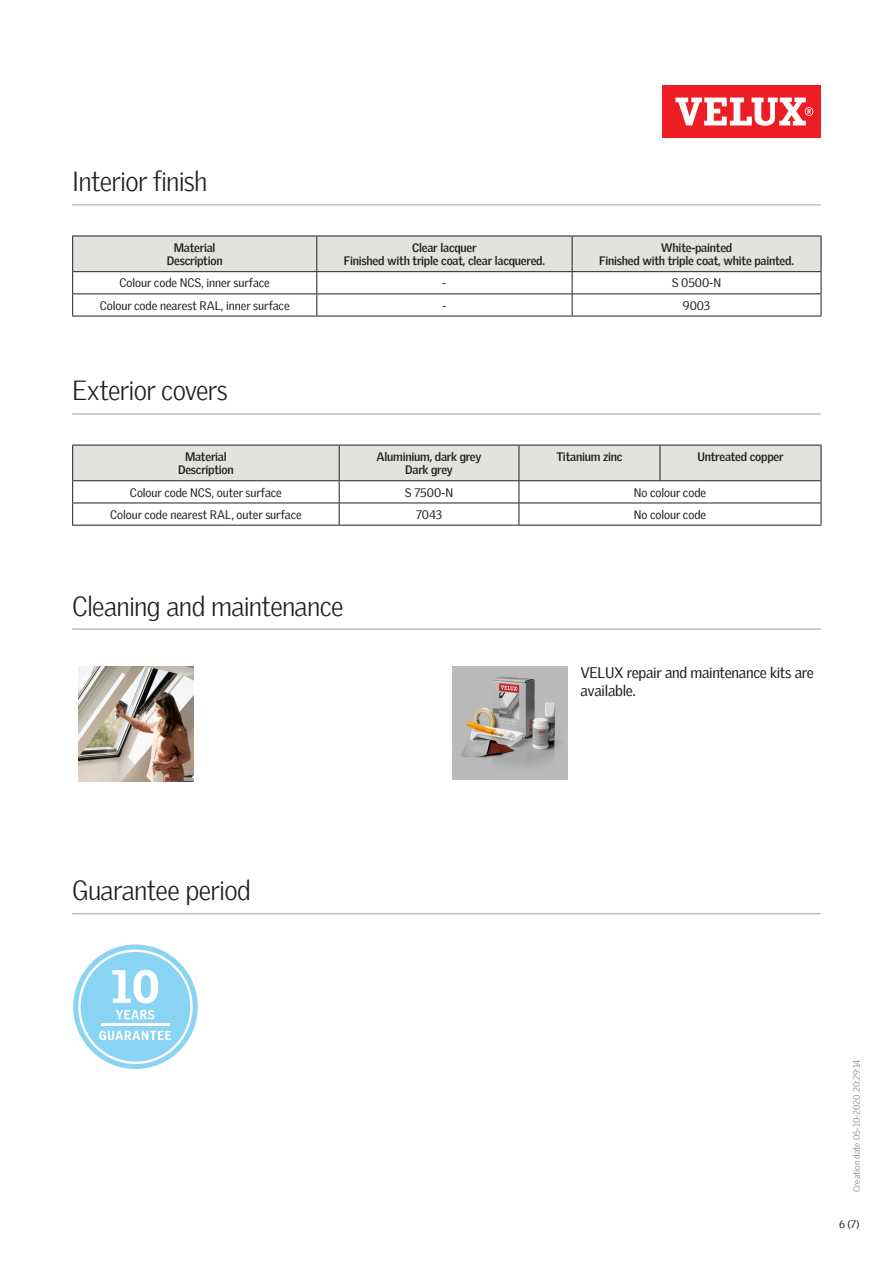
<style>
.page{position:relative;width:893px;height:1263px;background:#fff}
.page>*{position:absolute;margin:0;border:0;box-sizing:border-box;transform-origin:0 0}
.Headline_With_Line_B{font:300 27px "Velux Gothic";letter-spacing:-.025em;color:#231f20}
.Body_Regular{font:15px/18px "Velux Gothic";letter-spacing:-.02em;color:#231f20}
.TableHeader{font:700 12px/13.5px "Velux Gothic";letter-spacing:-.02em;color:#231f20;text-align:center}
.TableText{font:12px "Velux Gothic";letter-spacing:-.005em;color:#231f20}
.t1{font:10.5px "Velux Gothic";color:#231f20}
.t2{font:300 9px "Velux Gothic";color:#7c7e81}
</style>
<div class="page">
<div style="left:662px;top:85px;width:159px;height:53px;background:#ee1d23"></div>
<svg style="left:675px;top:98px;width:138px;height:28px"></svg>
<hr style="left:72px;top:204px;width:749px;height:2px;background:#bcbdbb">
<hr style="left:72px;top:413px;width:749px;height:2px;background:#bcbdbb">
<hr style="left:72px;top:628px;width:749px;height:2px;background:#bcbdbb">
<hr style="left:72px;top:316px;width:245px;height:1px;background:#231f20">
<hr style="left:317px;top:316px;width:255px;height:1px;background:#231f20">
<svg style="left:72px;top:236px;width:750px;height:80px"></svg>
<hr style="left:572px;top:316px;width:249px;height:1px;background:#231f20">
<hr style="left:72px;top:525px;width:267px;height:1px;background:#231f20">
<hr style="left:339px;top:525px;width:180px;height:1px;background:#231f20">
<svg style="left:72px;top:445px;width:750px;height:80px"></svg>
<hr style="left:519px;top:525px;width:141px;height:1px;background:#231f20">
<hr style="left:660px;top:525px;width:161px;height:1px;background:#231f20">
<img style="left:79px;top:666px;width:114px;height:115px">
<img style="left:453px;top:666px;width:115px;height:113px">
<hr style="left:72px;top:913px;width:749px;height:1px;background:#bcbdbb">
<svg style="left:73px;top:944px;width:125px;height:125px"></svg>
<p class="Headline_With_Line_B" style="left:72px;top:161px;width:137px">Interior finish</p>
<p class="TableHeader" style="left:167px;top:240px;width:57px">Material<br>Description</p>
<p class="TableHeader" style="left:344px;top:240px;width:203px">Clear lacquer<br>Finished with triple coat, clear lacquered.</p>
<p class="TableHeader" style="left:599px;top:240px;width:196px">White-painted<br>Finished with triple coat, white painted.</p>
<p class="TableText" style="left:120px;top:274px;width:152px">Colour code NCS, inner surface</p>
<p class="TableText" style="left:443px;top:274px;width:5px">-</p>
<p class="TableText" style="left:672px;top:274px;width:51px">S 0500-N</p>
<p class="TableText" style="left:100px;top:296px;width:191px">Colour code nearest RAL, inner surface</p>
<p class="TableText" style="left:443px;top:296px;width:5px">-</p>
<p class="TableText" style="left:683px;top:296px;width:29px">9003</p>
<p class="Headline_With_Line_B" style="left:72px;top:370px;width:157px">Exterior covers</p>
<p class="TableHeader" style="left:178px;top:449px;width:57px">Material<br>Description</p>
<p class="TableHeader" style="left:377px;top:449px;width:106px">Aluminium, dark grey<br>Dark grey</p>
<p class="TableHeader" style="left:556px;top:449px;width:68px">Titanium zinc</p>
<p class="TableHeader" style="left:697px;top:449px;width:88px">Untreated copper</p>
<p class="TableText" style="left:130px;top:483px;width:153px">Colour code NCS, outer surface</p>
<p class="TableText" style="left:405px;top:483px;width:50px">S 7500-N</p>
<p class="TableText" style="left:634px;top:483px;width:74px">No colour code</p>
<p class="TableText" style="left:110px;top:505px;width:193px">Colour code nearest RAL, outer surface</p>
<p class="TableText" style="left:416px;top:505px;width:28px">7043</p>
<p class="TableText" style="left:634px;top:505px;width:74px">No colour code</p>
<p class="Headline_With_Line_B" style="left:72px;top:585px;width:273px">Cleaning and maintenance</p>
<p class="Body_Regular" style="left:580px;top:662px;width:235px">VELUX repair and maintenance kits are available.</p>
<p class="Headline_With_Line_B" style="left:72px;top:870px;width:180px">Guarantee period</p>
<p class="t2" style="left:850px;top:1192px;width:134px;rotate:-90deg">Creation date 05-10-2020 20:29:14</p>
<p class="t1" style="left:839px;top:1216px;width:22px">6 (7)</p>
</div>
